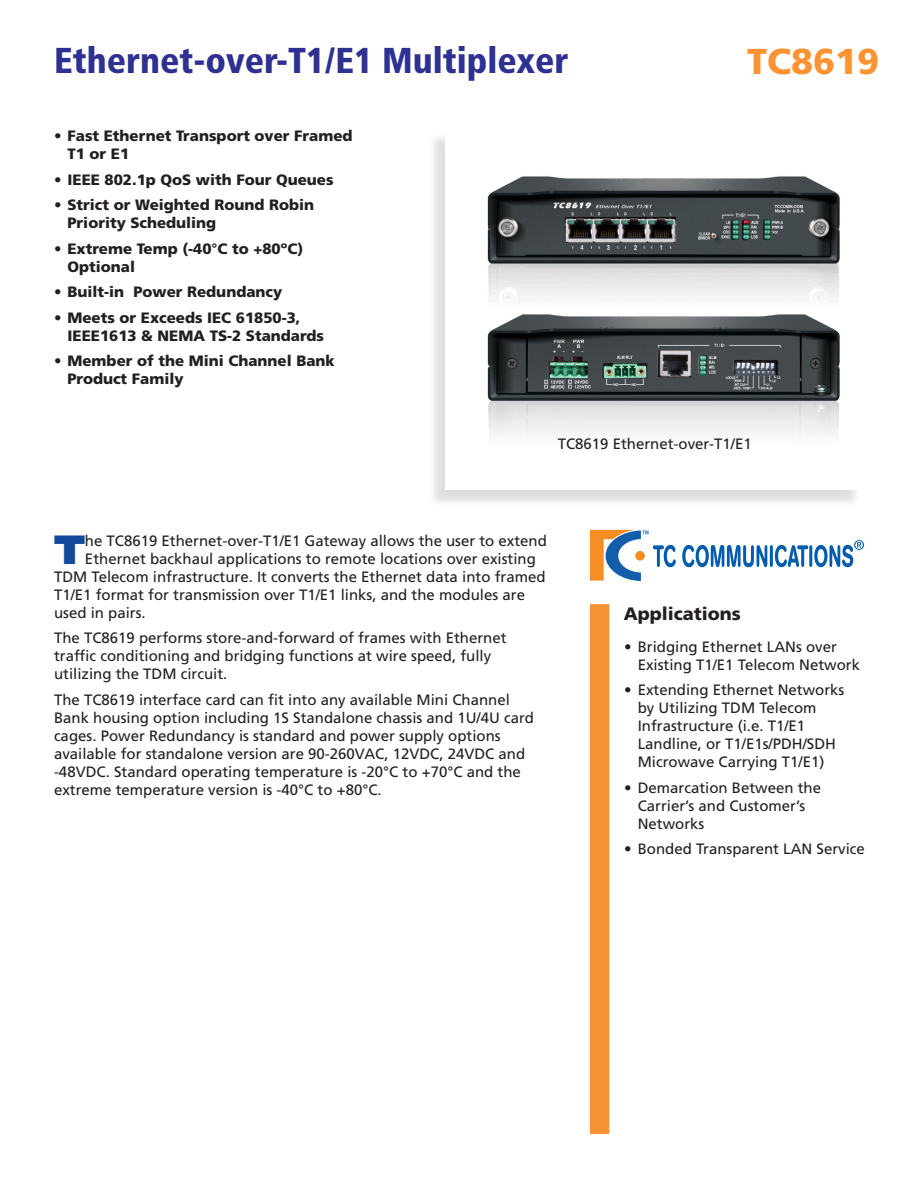
<style>
.page{position:relative;width:918px;height:1188px;background:#fff}
.page>*{position:absolute;margin:0;border:0;box-sizing:border-box;transform-origin:0 0}
.t1{font:900 40.8px "Frutiger LT Std";color:#134a9a}
.t2{font:900 condensed 36px "Frutiger LT Std";color:#2e3192}
.t3{font:900 36px "Frutiger LT Std";color:#ff9334}
.t4{font:900 18px "Frutiger LT Std";color:#231f20}
.t5{font:15px/18px "Frutiger LT Std";color:#231f20}
.t6{font:900 15px/18px "Frutiger LT Std";color:#231f20}
</style>
<div class="page">
<div style="left:427px;top:131px;width:435px;height:378px;background:#231f20;opacity:.15"></div>
<div style="left:446px;top:129px;width:418px;height:361px;background:#fff"></div>
<div style="left:590px;top:604px;width:19px;height:530px;background:#f79332"></div>
<svg style="left:682px;top:540px;width:182px;height:27px"></svg>
<svg style="left:590px;top:530px;width:86px;height:51px"></svg>
<img style="left:487px;top:176px;width:353px;height:124px">
<img style="left:487px;top:314px;width:353px;height:123px">
<p class="t2" style="left:54px;top:39px;width:516px">Ethernet-over-T1/E1 Multiplexer</p>
<p class="t6" style="left:68px;top:127px;width:287px;text-indent:-14px">• Fast Ethernet Transport over Framed<br>T1 or E1</p>
<p class="t6" style="left:54px;top:170px;width:281px">• IEEE 802.1p QoS with Four Queues</p>
<p class="t6" style="left:68px;top:196px;width:248px;text-indent:-14px">• Strict or Weighted Round Robin<br>Priority Scheduling</p>
<p class="t6" style="left:68px;top:239px;width:237px;text-indent:-14px">• Extreme Temp (-40°C to +80ºC)<br>Optional</p>
<p class="t6" style="left:54px;top:283px;width:230px">• Built-in Power Redundancy</p>
<p class="t6" style="left:68px;top:308px;width:258px;text-indent:-14px">• Meets or Exceeds IEC 61850-3,<br>IEEE1613 &amp; NEMA TS-2 Standards</p>
<p class="t6" style="left:68px;top:352px;width:269px;text-indent:-14px">• Member of the Mini Channel Bank<br>Product Family</p>
<p class="t3" style="left:747px;top:40px;width:134px">TC8619</p>
<p class="t5" style="left:558px;top:435px;width:195px">TC8619 Ethernet-over-T1/E1</p>
<p class="t1" style="left:54px;top:524px;width:32px">T</p>
<p class="t5" style="left:85px;top:532px;width:463px">he TC8619 Ethernet-over-T1/E1 Gateway allows the user to extend</p>
<p class="t5" style="left:85px;top:550px;width:452px">Ethernet backhaul applications to remote locations over existing</p>
<p class="t5" style="left:54px;top:568px;width:493px">TDM Telecom infrastructure. It converts the Ethernet data into framed</p>
<p class="t5" style="left:54px;top:586px;width:473px">T1/E1 format for transmission over T1/E1 links, and the modules are</p>
<p class="t5" style="left:54px;top:604px;width:93px">used in pairs.</p>
<p class="t5" style="left:54px;top:629px;width:454px">The TC8619 performs store-and-forward of frames with Ethernet traffic conditioning and bridging functions at wire speed, fully utilizing the TDM circuit.</p>
<p class="t5" style="left:54px;top:691px;width:482px">The TC8619 interface card can fit into any available Mini Channel Bank housing option including 1S Standalone chassis and 1U/4U card cages. Power Redundancy is standard and power supply options available for standalone version are 90-260VAC, 12VDC, 24VDC and -48VDC. Standard operating temperature is -20°C to +70°C and the extreme temperature version is -40°C to +80°C.</p>
<p class="t4" style="left:624px;top:603px;width:119px">Applications</p>
<p class="t5" style="left:638px;top:638px;width:224px;text-indent:-14px">• Bridging Ethernet LANs over<br>Existing T1/E1 Telecom Network</p>
<p class="t5" style="left:638px;top:681px;width:208px;text-indent:-14px">• Extending Ethernet Networks by Utilizing TDM Telecom<br>Infrastructure (i.e. T1/E1<br>Landline, or T1/E1s/PDH/SDH<br>Microwave Carrying T1/E1)</p>
<p class="t5" style="left:638px;top:779px;width:185px;text-indent:-14px">• Demarcation Between the<br>Carrier’s and Customer’s<br>Networks</p>
<p class="t5" style="left:624px;top:840px;width:242px">• Bonded Transparent LAN Service</p>
</div>
